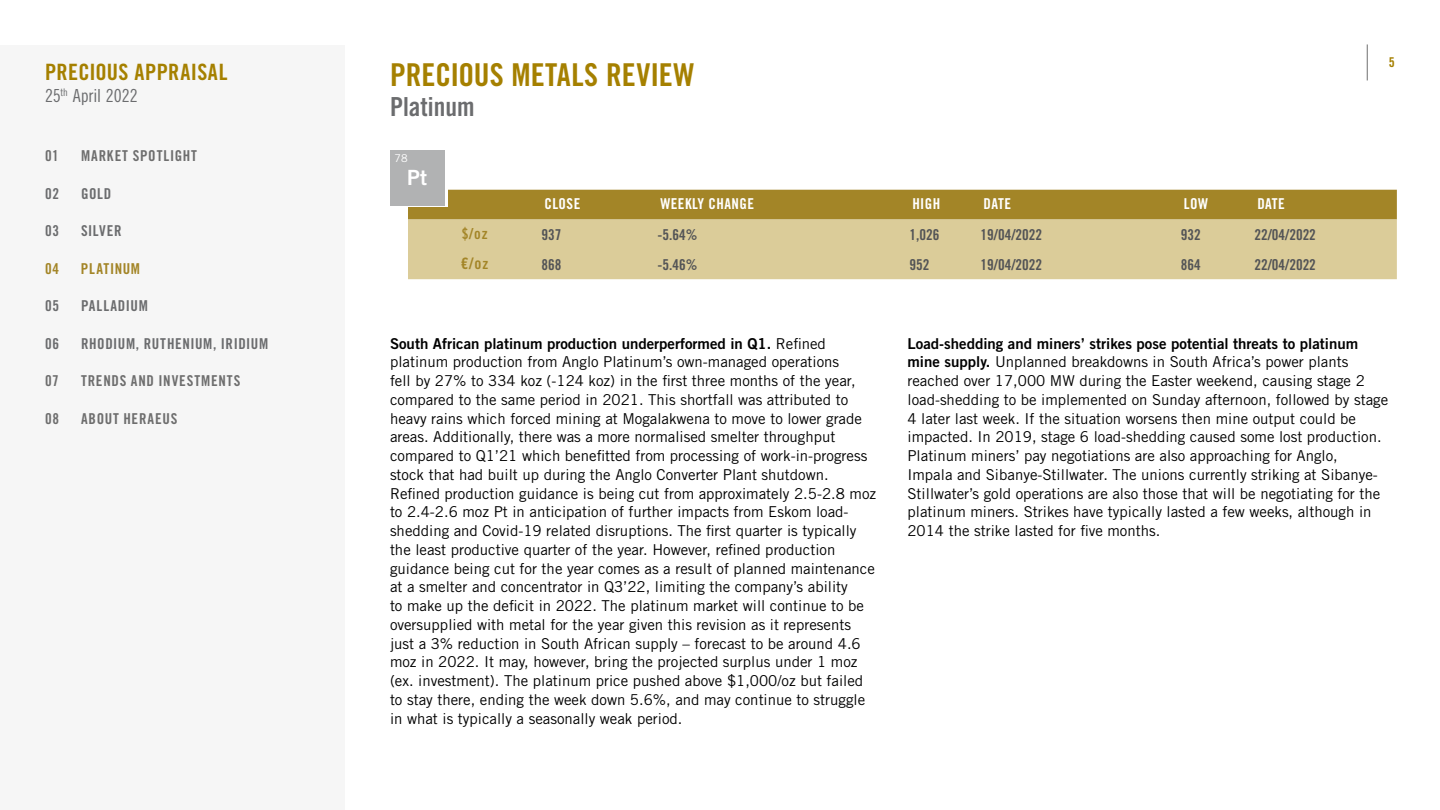
<style>
.page{position:relative;width:1440px;height:810px;background:#fff}
.page>*{position:absolute;margin:0;border:0;box-sizing:border-box;transform-origin:0 0}
.t1{font:31.5px "Trade Gothic LT Std Bd Cn 20";color:#a58000}
.t2{font:26.25px "Trade Gothic LT Std Bd Cn 20";color:#6b6c6e}
.t3{font:22.5px "Trade Gothic LT Std Bd Cn 20";letter-spacing:.015em;color:#a58000}
.t4{font:21px "Trade Gothic LT Std Bd 2";color:#fff}
.t5{font:18px "Trade Gothic LT Std Cn 18";letter-spacing:-.005em;color:#6b6c6e}
.t6{font:15.75px "Trade Gothic LT Std Bd Cn 20";color:#a38527}
.t7{font:15px/18.8px "Trade Gothic LT Std";color:#000}
.t8{font:15px "Trade Gothic LT Std Bd 2";color:#000}
.t9{font:15px "Trade Gothic LT Std Bd Cn 20";color:#535456}
.t10{font:15px "Trade Gothic LT Std Bd Cn 20";letter-spacing:.055em;color:#6e6e6e}
.t11{font:15px "Trade Gothic LT Std Bd Cn 20";letter-spacing:.04em;color:#6b6c6e}
.t12{font:15px "Trade Gothic LT Std Bd Cn 20";letter-spacing:.03em;color:#fff}
.t13{font:15px "Trade Gothic LT Std Bd Cn 20";letter-spacing:.05em;color:#a38527}
.t14{font:13.5px "Trade Gothic LT Std Bd Cn 20";color:#a58000}
.t15{font:10.8px "Trade Gothic LT Std";color:#fff}
.s1{font-size:15px}
.s2{font-family:"Trade Gothic LT Std"}
.s3{font-family:"Trade Gothic LT Std Bd 2"}
</style>
<div class="page">
<hr style="left:1367px;top:44px;width:1px;height:36px;background:#6e6e6e">
<div style="left:408px;top:190px;width:989px;height:30px;background:#a38527"></div>
<div style="left:408px;top:220px;width:989px;height:59px;background:#dbcc99"></div>
<div style="left:393px;top:152px;width:54px;height:55px;background:linear-gradient(to bottom,#fff,#fff)"></div>
<div style="left:390px;top:150px;width:54px;height:55px;background:#b1b2b3"></div>
<div style="left:0;top:45px;width:345px;height:765px;background:#f6f6f6"></div>
<h3 class="t3" style="left:45px;top:58px;width:184px">PRECIOUS APPRAISAL</h3>
<p class="t5" style="left:45px;top:85px;width:94px">25<sup>th</sup> April 2022</p>
<p class="t10" style="left:45px;top:147px;width:15px">01</p>
<p class="t10" style="left:81px;top:147px;width:117px">MARKET SPOTLIGHT</p>
<p class="t11" style="left:45px;top:184px;width:16px">02</p>
<p class="t11" style="left:81px;top:184px;width:32px">GOLD</p>
<p class="t11" style="left:45px;top:222px;width:16px">03</p>
<p class="t11" style="left:81px;top:222px;width:42px">SILVER</p>
<p class="t13" style="left:45px;top:259px;width:16px">04</p>
<p class="t13" style="left:81px;top:259px;width:61px">PLATINUM</p>
<p class="t11" style="left:45px;top:297px;width:16px">05</p>
<p class="t11" style="left:81px;top:297px;width:68px">PALLADIUM</p>
<p class="t11" style="left:45px;top:334px;width:16px">06</p>
<p class="t11" style="left:81px;top:334px;width:189px">RHODIUM, RUTHENIUM, IRIDIUM</p>
<p class="t10" style="left:45px;top:372px;width:15px">07</p>
<p class="t10" style="left:81px;top:372px;width:161px">TRENDS AND INVESTMENTS</p>
<p class="t10" style="left:45px;top:409px;width:16px">08</p>
<p class="t10" style="left:81px;top:409px;width:98px">ABOUT HERAEUS</p>
<h1 class="t1" style="left:390px;top:56px;width:306px">PRECIOUS METALS REVIEW</h1>
<h2 class="t2" style="left:390px;top:91px;width:86px">Platinum</h2>
<p class="t15" style="left:395px;top:152px;width:15px">78</p>
<h3 class="t4" style="left:407px;top:164px;width:21px">Pt</h3>
<p class="t12" style="left:544px;top:194px;width:37px">CLOSE</p>
<p class="t12" style="left:660px;top:194px;width:95px">WEEKLY CHANGE</p>
<p class="t12" style="left:912px;top:194px;width:30px">HIGH</p>
<p class="t12" style="left:984px;top:194px;width:29px">DATE</p>
<p class="t12" style="left:1184px;top:194px;width:26px">LOW</p>
<p class="t12" style="left:1257px;top:194px;width:29px">DATE</p>
<p class="t13" style="left:462px;top:224px;width:28px">$/oz</p>
<p class="t9" style="left:541px;top:225px;width:21px">937</p>
<p class="t9" style="left:657px;top:225px;width:41px">-5.64%</p>
<p class="t9" style="left:909px;top:225px;width:31px">1,026</p>
<p class="t9" style="left:981px;top:225px;width:63px">19/04/2022</p>
<p class="t9" style="left:1181px;top:225px;width:21px">932</p>
<p class="t9" style="left:1254px;top:225px;width:63px">22/04/2022</p>
<p class="t6" style="left:461px;top:254px;width:29px">€/o<span class="s1">z</span></p>
<p class="t9" style="left:541px;top:255px;width:21px">868</p>
<p class="t9" style="left:657px;top:255px;width:41px">-5.46%</p>
<p class="t9" style="left:909px;top:255px;width:21px">952</p>
<p class="t9" style="left:981px;top:255px;width:63px">19/04/2022</p>
<p class="t9" style="left:1181px;top:255px;width:21px">864</p>
<p class="t9" style="left:1254px;top:255px;width:63px">22/04/2022</p>
<p class="t14" style="left:1389px;top:54px;width:7px">5</p>
<p class="t8" style="left:390px;top:334px;width:437px">South African platinum production underperformed in Q1. <span class="s2">Refined</span></p>
<p class="t7" style="left:390px;top:353px;width:488px">platinum production from Anglo Platinum’s own-managed operations<br>fell by 27% to 334 koz (-124 koz) in the first three months of the year, compared to the same period in 2021. This shortfall was attributed to heavy rains which forced mining at Mogalakwena to move to lower grade areas. Additionally, there was a more normalised smelter throughput compared to Q1’21 which benefitted from processing of work-in-progress stock that had built up during the Anglo Converter Plant shutdown.<br>Refined production guidance is being cut from approximately 2.5-2.8 moz to 2.4-2.6 moz Pt in anticipation of further impacts from Eskom load&shy;shedding and Covid-19 related disruptions. The first quarter is typically the least productive quarter of the year. However, refined production guidance being cut for the year comes as a result of planned maintenance at a smelter and concentrator in Q3’22, limiting the company’s ability<br>to make up the deficit in 2022. The platinum market will continue to be oversupplied with metal for the year given this revision as it represents just a 3% reduction in South African supply – forecast to be around 4.6 moz in 2022. It may, however, bring the projected surplus under 1 moz (ex. investment). The platinum price pushed above $1,000/oz but failed to stay there, ending the week down 5.6%, and may continue to struggle in what is typically a seasonally weak period.</p>
<p class="t8" style="left:908px;top:334px;width:452px">Load-shedding and miners’ strikes pose potential threats to platinum</p>
<p class="t7" style="left:908px;top:353px;width:482px"><span class="s3">mine supply.</span> Unplanned breakdowns in South Africa’s power plants reached over 17,000 MW during the Easter weekend, causing stage 2 load-shedding to be implemented on Sunday afternoon, followed by stage 4 later last week. If the situation worsens then mine output could be impacted. In 2019, stage 6 load-shedding caused some lost production.<br>Platinum miners’ pay negotiations are also approaching for Anglo,<br>Impala and Sibanye-Stillwater. The unions currently striking at Sibanye-Stillwater’s gold operations are also those that will be negotiating for the platinum miners. Strikes have typically lasted a few weeks, although in 2014 the strike lasted for five months.</p>
</div>
